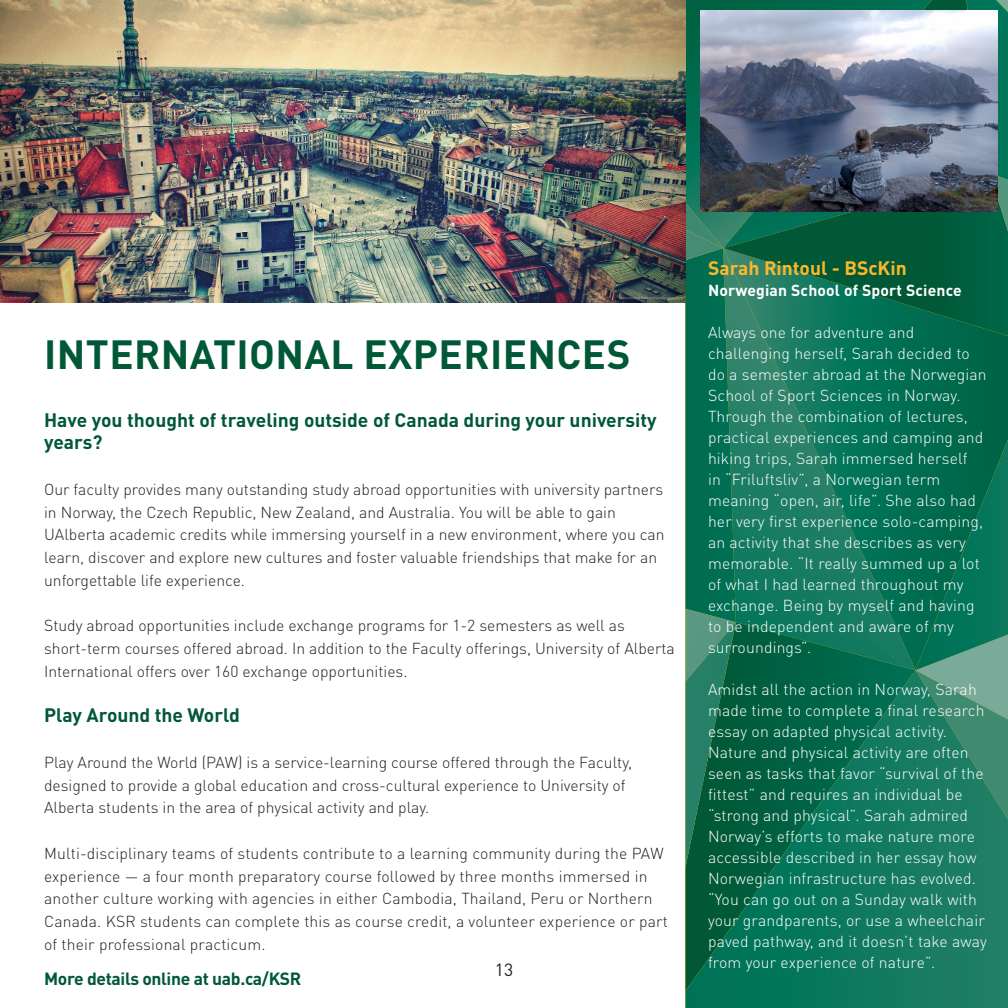
<style>
.page{position:relative;width:1008px;height:1008px;background:#fff}
.page>*{position:absolute;margin:0;border:0;box-sizing:border-box;transform-origin:0 0}
.t1{font:700 40.25px "DIN Pro";letter-spacing:.01em;color:#005837}
.Paragraph_title_11pt{font:700 19.25px/22.8px "DIN Pro";color:#005837}
.Paragraph_title_11pt-2{font:700 19.25px "DIN Pro";color:#fcb828}
.t2{font:700 17.5px "DIN Pro";letter-spacing:-.02em;color:#005837}
.t3{font:17.5px "DIN Pro";color:#231f20}
.Body_9pt__black{font:300 15.75px/22.8px "DIN Pro";color:#231f20}
.Body_9pt__black-2{font:300 15.75px/21px "DIN Pro";letter-spacing:.01em;color:#fff}
.Body_9pt__black-3{font:700 15.75px "DIN Pro";letter-spacing:.01em;color:#fff}
</style>
<div class="page">
<svg style="left:685px;top:0;width:38px;height:203px;background:#0e6b51"></svg>
<svg style="left:736px;top:336px;width:272px;height:334px;background:#0e755a"></svg>
<svg style="left:916px;top:439px;width:92px;height:231px;background:#0c7357"></svg>
<svg style="left:685px;top:670px;width:323px;height:338px;background:#107459"></svg>
<svg style="left:723px;top:0;width:243px;height:10px;background:#006648"></svg>
<svg style="left:685px;top:203px;width:51px;height:665px;background:#127153"></svg>
<svg style="left:723px;top:212px;width:285px;height:124px;background:#0a684a"></svg>
<svg style="left:966px;top:0;width:42px;height:231px;background:#0d765a"></svg>
<img style="left:701px;top:10px;width:297px;height:202px">
<img style="left:0;top:0;width:685px;height:302px">
<p class="t1" style="left:44px;top:320px;width:588px">INTERNATIONAL EXPERIENCES</p>
<p class="Paragraph_title_11pt" style="left:44px;top:406px;width:614px">Have you thought of traveling outside of Canada during your university years?</p>
<p class="Body_9pt__black" style="left:44px;top:477px;width:622px">Our faculty provides many outstanding study abroad opportunities with university partners in Norway, the Czech Republic, New Zealand, and Australia. You will be able to gain UAlberta academic credits while immersing yourself in a new environment, where you can learn, discover and explore new cultures and foster valuable friendships that make for an unforgettable life experience.</p>
<p class="Body_9pt__black" style="left:44px;top:613px;width:632px">Study abroad opportunities include exchange programs for 1-2 semesters as well as short-term courses offered abroad. In addition to the Faculty offerings, University of Alberta<br>International offers over 160 exchange opportunities.</p>
<p class="Paragraph_title_11pt" style="left:44px;top:702px;width:197px">Play Around the World</p>
<p class="Body_9pt__black" style="left:44px;top:750px;width:589px">Play Around the World (PAW) is a service-learning course offered through the Faculty, designed to provide a global education and cross-cultural experience to University of<br>Alberta students in the area of physical activity and play.</p>
<p class="Body_9pt__black" style="left:44px;top:841px;width:625px">Multi-disciplinary teams of students contribute to a learning community during the PAW experience — a four month preparatory course followed by three months immersed in another culture working with agencies in either Cambodia, Thailand, Peru or Northern Canada. KSR students can complete this as course credit, a volunteer experience or part of their professional practicum.</p>
<p class="t2" style="left:44px;top:964px;width:259px">More details online at uab.ca/KSR</p>
<p class="t3" style="left:495px;top:956px;width:20px">13</p>
<p class="Paragraph_title_11pt-2" style="left:708px;top:251px;width:200px">Sarah Rintoul - BScKin</p>
<p class="Body_9pt__black-3" style="left:708px;top:277px;width:255px">Norwegian School of Sport Science</p>
<p class="Body_9pt__black-2" style="left:708px;top:320px;width:280px">Always one for adventure and challenging herself, Sarah decided to do a semester abroad at the Norwegian School of Sport Sciences in Norway.<br>Through the combination of lectures, practical experiences and camping and hiking trips, Sarah immersed herself<br>in “Friluftsliv”, a Norwegian term meaning “open, air, life”. She also had her very first experience solo-camping, an activity that she describes as very memorable. “It really summed up a lot of what I had learned throughout my exchange. Being by myself and having to be independent and aware of my surroundings”.</p>
<p class="Body_9pt__black-2" style="left:708px;top:677px;width:280px">Amidst all the action in Norway, Sarah made time to complete a final research essay on adapted physical activity.<br>Nature and physical activity are often seen as tasks that favor “survival of the fittest” and requires an individual be “strong and physical”. Sarah admired Norway’s efforts to make nature more accessible described in her essay how Norwegian infrastructure has evolved. “You can go out on a Sunday walk with your grandparents, or use a wheelchair paved pathway, and it doesn’t take away from your experience of nature”.</p>
</div>
